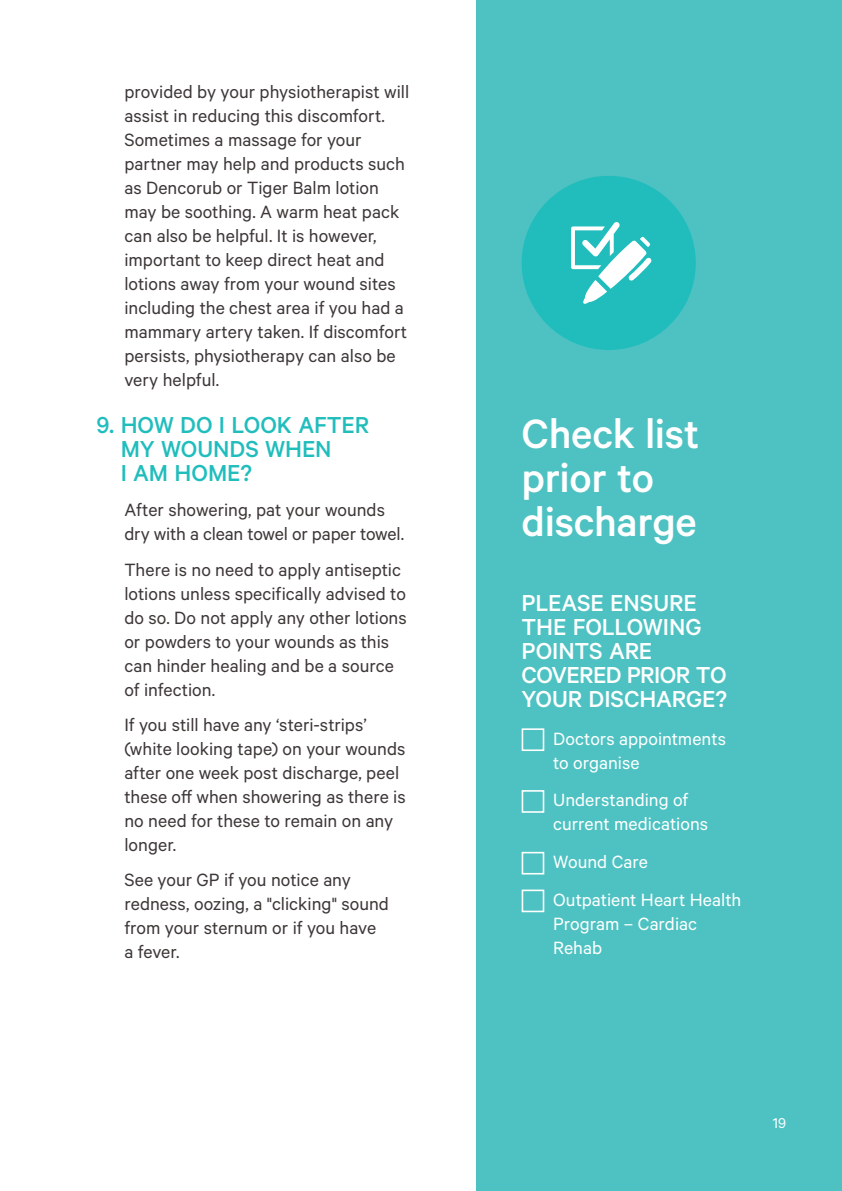
<style>
.page{position:relative;width:842px;height:1191px;background:#fff}
.page>*{position:absolute;margin:0;border:0;box-sizing:border-box;transform-origin:0 0}
.Heading_1{font:500 46px/44px "Calibre";letter-spacing:-.01em;color:#fff}
.Sub_heading{font:500 26px/24px "Calibre";letter-spacing:-.01em;color:#fff}
.Sub_heading-2{font:500 26px/24px "Calibre";color:#21bdbd}
.Body_Copy{font:20px/24px "Calibre";color:#3d3736}
.Body_Copy-2{font:20px/24px "Calibre";color:#fff}
.t1{font:16px "Calibre";color:#fff}
</style>
<div class="page">
<div style="left:477px;top:0;width:365px;height:1191px;background:#4ec2c2"></div>
<div style="left:522px;top:728px;width:22px;height:23px;border:2px solid #fff"></div>
<div style="left:522px;top:790px;width:22px;height:22px;border:2px solid #fff"></div>
<div style="left:522px;top:852px;width:22px;height:22px;border:2px solid #fff"></div>
<div style="left:522px;top:889px;width:22px;height:23px;border:2px solid #fff"></div>
<div style="left:522px;top:176px;width:174px;height:174px;background:#21bdbd;border-radius:50%"></div>
<svg style="left:571px;top:222px;width:81px;height:82px"></svg>
<p class="Body_Copy" style="left:124px;top:79px;width:286px">provided by your physiotherapist will assist in reducing this discomfort.<br>Sometimes a massage for your partner may help and products such as Dencorub or Tiger Balm lotion may be soothing. A warm heat pack can also be helpful. It is however, important to keep direct heat and lotions away from your wound sites including the chest area if you had a mammary artery taken. If discomfort persists, physiotherapy can also be very helpful.</p>
<p class="Sub_heading-2" style="left:121px;top:412px;width:250px;text-indent:-24px">9. HOW DO I LOOK AFTER<br>MY WOUNDS WHEN<br>I AM HOME?</p>
<p class="Body_Copy" style="left:124px;top:497px;width:281px">After showering, pat your wounds dry with a clean towel or paper towel.</p>
<p class="Body_Copy" style="left:124px;top:556px;width:284px">There is no need to apply antiseptic lotions unless specifically advised to do so. Do not apply any other lotions or powders to your wounds as this can hinder healing and be a source of infection.</p>
<p class="Body_Copy" style="left:124px;top:712px;width:283px">If you still have any ‘steri-strips’ (white looking tape) on your wounds after one week post discharge, peel these off when showering as there is no need for these to remain on any longer.</p>
<p class="Body_Copy" style="left:124px;top:867px;width:266px">See your GP if you notice any redness, oozing, a "clicking" sound from your sternum or if you have a fever.</p>
<p class="Heading_1" style="left:522px;top:410px;width:180px">Check list prior to discharge</p>
<p class="Sub_heading" style="left:522px;top:590px;width:207px">PLEASE ENSURE<br>THE FOLLOWING<br>POINTS ARE<br>COVERED PRIOR TO<br>YOUR DISCHARGE?</p>
<p class="Body_Copy-2" style="left:553px;top:726px;width:174px">Doctors appointments to organise</p>
<p class="Body_Copy-2" style="left:553px;top:787px;width:157px">Understanding of current medications</p>
<p class="Body_Copy-2" style="left:553px;top:849px;width:96px">Wound Care</p>
<p class="Body_Copy-2" style="left:553px;top:887px;width:190px">Outpatient Heart Health<br>Program – Cardiac<br>Rehab</p>
<p class="t1" style="left:773px;top:1113px;width:15px">19</p>
</div>
